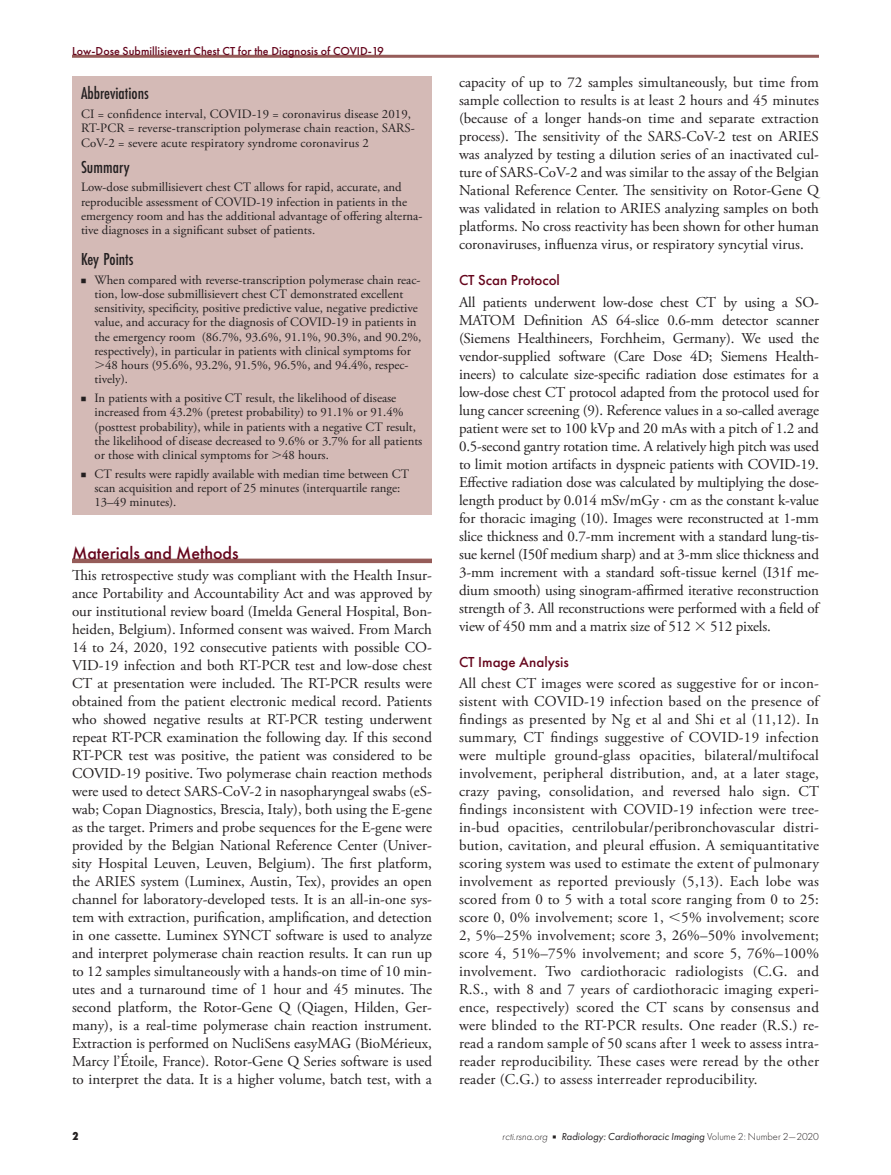
<style>
.page{position:relative;width:891px;height:1175px;background:#fff}
.page>*{position:absolute;margin:0;border:0;box-sizing:border-box;transform-origin:0 0}
.t1{font:500 18px "Futura PT Cond";color:#231f20}
.t2{font:500 18px "Futura PT";color:#65051c}
.t3{font:15px/18px "Adobe Garamond Pro";color:#231f20;text-align:justify}
.t4{font:500 15px "Futura PT";color:#65051c}
.t5{font:12.75px/14.2px "Adobe Garamond Pro";color:#231f20}
.t6{font:500 12px "Futura PT";color:#65051c}
.t7{font:800 12px "Futura PT Cond";color:#231f20}
.t8{font:italic 10.5px "Futura PT";color:#231f20}
.s1{font-family:"Universal Newswith Comm Pi";font-size:9px}
.s2{font-family:"Universal Greekwith Math Pi"}
.s3{font-weight:300}
.s4{font-family:"Universal Newswith Comm Pi";font-style:normal;font-size:6px}
.s5{font-weight:300;font-style:normal}
</style>
<div class="page">
<hr style="left:72px;top:55px;width:747px;height:3px;background:#965c59">
<div style="left:72px;top:558px;width:360px;height:5px;background:#965c59"></div>
<div style="left:72px;top:76px;width:360px;height:439px;background:#d4bab6"></div>
<p class="t6" style="left:72px;top:43px;width:313px">Low-Dose Submillisievert Chest CT for the Diagnosis of COVID-19</p>
<p class="t1" style="left:81px;top:83px;width:69px">Abbreviations</p>
<p class="t5" style="left:81px;top:107px;width:335px">CI = confidence interval, COVID-19 = coronavirus disease 2019,<br>RT-PCR = reverse-transcription polymerase chain reaction, SARS-<br>CoV-2 = severe acute respiratory syndrome coronavirus 2</p>
<p class="t1" style="left:81px;top:156px;width:50px">Summary</p>
<p class="t5" style="left:81px;top:181px;width:343px">Low-dose submillisievert chest CT allows for rapid, accurate, and reproducible assessment of COVID-19 infection in patients in the emergency room and has the additional advantage of offering alterna&shy;tive diagnoses in a significant subset of patients.</p>
<p class="t1" style="left:81px;top:248px;width:54px">Key Points</p>
<p class="t5" style="left:94px;top:273px;width:328px;text-indent:-14px"><span class="s1">n</span> When compared with reverse-transcription polymerase chain reac&shy;tion, low-dose submillisievert chest CT demonstrated excellent sensitivity, specificity, positive predictive value, negative predictive value, and accuracy for the diagnosis of COVID-19 in patients in the emergency room (86.7%, 93.6%, 91.1%, 90.3%, and 90.2%, respectively), in particular in patients with clinical symptoms for <span class="s2">.</span>48 hours (95.6%, 93.2%, 91.5%, 96.5%, and 94.4%, respec&shy;tively).</p>
<p class="t5" style="left:94px;top:391px;width:329px;text-indent:-14px"><span class="s1">n</span> In patients with a positive CT result, the likelihood of disease increased from 43.2% (pretest probability) to 91.1% or 91.4% (posttest probability), while in patients with a negative CT result, the likelihood of disease decreased to 9.6% or 3.7% for all patients or those with clinical symptoms for <span class="s2">.</span>48 hours.</p>
<p class="t5" style="left:94px;top:467px;width:316px;text-indent:-14px"><span class="s1">n</span> CT results were rapidly available with median time between CT scan acquisition and report of 25 minutes (interquartile range:<br>13–49 minutes).</p>
<p class="t2" style="left:72px;top:542px;width:168px">Materials and Methods</p>
<p class="t3" style="left:72px;top:566px;width:362px">This retrospective study was compliant with the Health Insur&shy;ance Portability and Accountability Act and was approved by our institutional review board (Imelda General Hospital, Bon&shy;heiden, Belgium). Informed consent was waived. From March 14 to 24, 2020, 192 consecutive patients with possible CO-VID-19 infection and both RT-PCR test and low-dose chest CT at presentation were included. The RT-PCR results were obtained from the patient electronic medical record. Patients who showed negative results at RT-PCR testing underwent repeat RT-PCR examination the following day. If this second RT-PCR test was positive, the patient was considered to be COVID-19 positive. Two polymerase chain reaction methods were used to detect SARS-CoV-2 in nasopharyngeal swabs (eS&shy;wab; Copan Diagnostics, Brescia, Italy), both using the E-gene as the target. Primers and probe sequences for the E-gene were provided by the Belgian National Reference Center (Univer&shy;sity Hospital Leuven, Leuven, Belgium). The first platform, the ARIES system (Luminex, Austin, Tex), provides an open channel for laboratory-developed tests. It is an all-in-one sys&shy;tem with extraction, purification, amplification, and detection in one cassette. Luminex SYNCT software is used to analyze and interpret polymerase chain reaction results. It can run up to 12 samples simultaneously with a hands-on time of 10 min&shy;utes and a turnaround time of 1 hour and 45 minutes. The second platform, the Rotor-Gene Q (Qiagen, Hilden, Ger&shy;many), is a real-time polymerase chain reaction instrument.<br>Extraction is performed on NucliSens easyMAG (BioMérieux, Marcy l’Étoile, France). Rotor-Gene Q Series software is used to interpret the data. It is a higher volume, batch test, with a</p>
<p class="t3" style="left:459px;top:74px;width:362px">capacity of up to 72 samples simultaneously, but time from sample collection to results is at least 2 hours and 45 minutes (because of a longer hands-on time and separate extraction process). The sensitivity of the SARS-CoV-2 test on ARIES was analyzed by testing a dilution series of an inactivated cul&shy;ture of SARS-CoV-2 and was similar to the assay of the Belgian National Reference Center. The sensitivity on Rotor-Gene Q was validated in relation to ARIES analyzing samples on both platforms. No cross reactivity has been shown for other human coronaviruses, influenza virus, or respiratory syncytial virus.</p>
<p class="t4" style="left:459px;top:271px;width:102px">CT Scan Protocol</p>
<p class="t3" style="left:459px;top:293px;width:362px">All patients underwent low-dose chest CT by using a SO-MATOM Definition AS 64-slice 0.6-mm detector scanner (Siemens Healthineers, Forchheim, Germany). We used the vendor-supplied software (Care Dose 4D; Siemens Health&shy;ineers) to calculate size-specific radiation dose estimates for a low-dose chest CT protocol adapted from the protocol used for lung cancer screening (9). Reference values in a so-called average patient were set to 100 kVp and 20 mAs with a pitch of 1.2 and 0.5-second gantry rotation time. A relatively high pitch was used to limit motion artifacts in dyspneic patients with COVID-19.<br>Effective radiation dose was calculated by multiplying the dose&shy;length product by 0.014 mSv/mGy · cm as the constant k-value for thoracic imaging (10). Images were reconstructed at 1-mm slice thickness and 0.7-mm increment with a standard lung-tis&shy;sue kernel (I50f medium sharp) and at 3-mm slice thickness and 3-mm increment with a standard soft-tissue kernel (I31f me&shy;dium smooth) using sinogram-affirmed iterative reconstruction strength of 3. All reconstructions were performed with a field of view of 450 mm and a matrix size of 512 <span class="s2">3</span> 512 pixels.</p>
<p class="t4" style="left:459px;top:652px;width:111px">CT Image Analysis</p>
<p class="t3" style="left:459px;top:674px;width:362px">All chest CT images were scored as suggestive for or incon&shy;sistent with COVID-19 infection based on the presence of findings as presented by Ng et al and Shi et al (11,12). In summary, CT findings suggestive of COVID-19 infection were multiple ground-glass opacities, bilateral/multifocal involvement, peripheral distribution, and, at a later stage, crazy paving, consolidation, and reversed halo sign. CT findings inconsistent with COVID-19 infection were tree&shy;in-bud opacities, centrilobular/peribronchovascular distri&shy;bution, cavitation, and pleural effusion. A semiquantitative scoring system was used to estimate the extent of pulmonary involvement as reported previously (5,13). Each lobe was scored from 0 to 5 with a total score ranging from 0 to 25: score 0, 0% involvement; score 1, <span class="s2">,</span>5% involvement; score 2, 5%–25% involvement; score 3, 26%–50% involvement; score 4, 51%–75% involvement; and score 5, 76%–100% involvement. Two cardiothoracic radiologists (C.G. and R.S., with 8 and 7 years of cardiothoracic imaging experi&shy;ence, respectively) scored the CT scans by consensus and were blinded to the RT-PCR results. One reader (R.S.) re&shy;read a random sample of 50 scans after 1 week to assess intra&shy;reader reproducibility. These cases were reread by the other reader (C.G.) to assess interreader reproducibility.</p>
<p class="t7" style="left:72px;top:1128px;width:8px">2</p>
<p class="t8" style="left:502px;top:1130px;width:318px"><span class="s3">rcti.rsna.org</span> <span class="s4">n</span> Radiology: Cardiothoracic Imaging <span class="s5">Volume 2: Number 2—2020</span></p>
</div>
